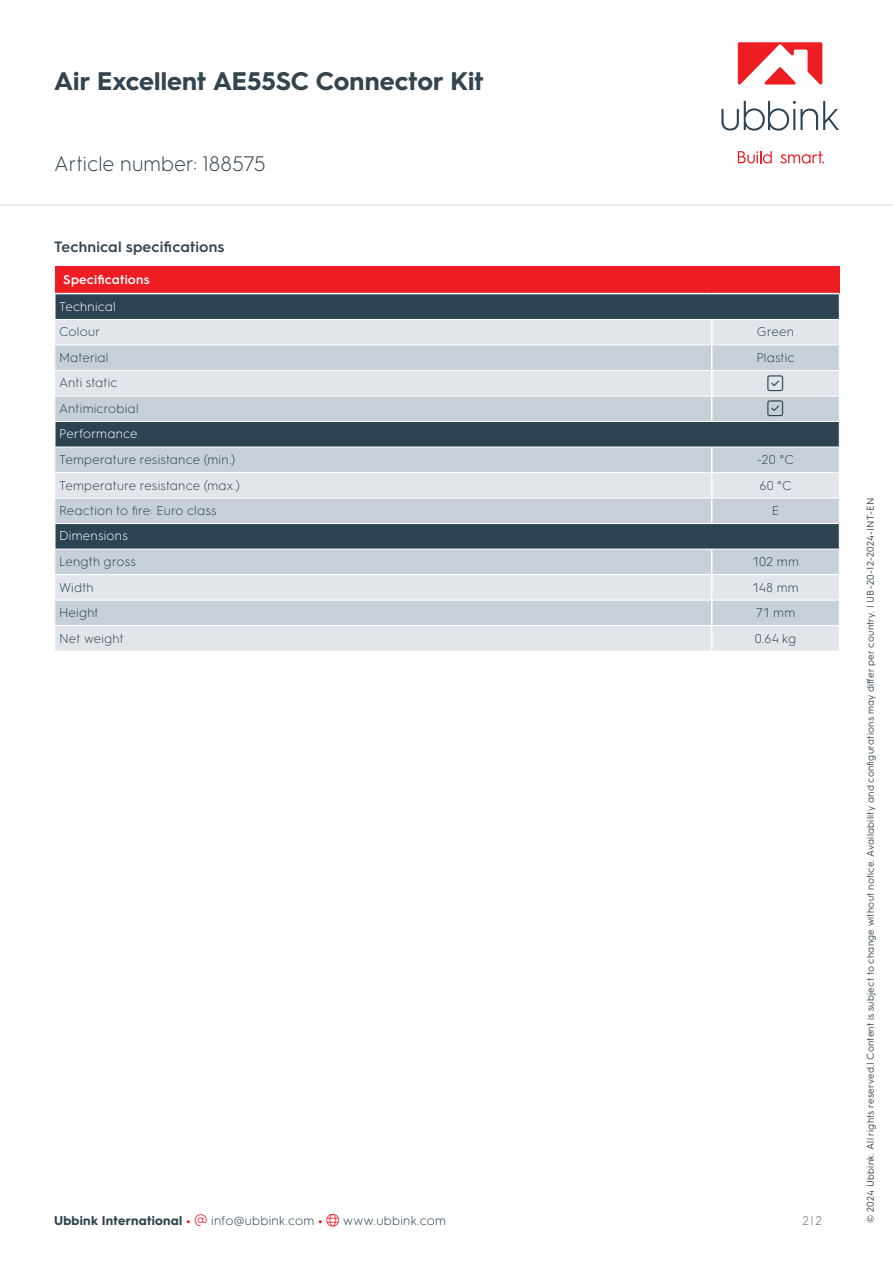
<style>
.page{position:relative;width:893px;height:1263px;background:#fff}
.page>*{position:absolute;margin:0;border:0;box-sizing:border-box;transform-origin:0 0}
.t1{font:700 25.5px "HGS3";letter-spacing:.005em;color:#33444f}
.t2{font:300 21px "HGS3";color:#33444f}
.t3{font:300 18px "Font Awesome 6 Pro";color:#2c4354}
.t4{font:600 15px "HGS3";letter-spacing:.01em;color:#33444f}
.t5{font:300 12.75px "HGS3";letter-spacing:.015em;color:#2c4354}
.t6{font:300 12.75px "HGS3";letter-spacing:.02em;color:#2c424c}
.t7{font:300 12.75px "HGS3";letter-spacing:.015em;color:#fff}
.t8{font:600 12.75px "HGS3";letter-spacing:.015em;color:#fff}
.t9{font:300 12.75px "HGS3";color:#66737c}
.t10{font:9.75px "HGS3";letter-spacing:.025em;color:#33444f}
.s1{font-weight:700}
.s2{font-weight:700;color:#e31e25}
.s3{color:#ee1f2d}
</style>
<div class="page">
<div style="left:55px;top:266px;width:784px;height:28px;background:#ee1d23"></div>
<svg style="left:56px;top:294px;width:783px;height:25px;background:#2f4656"></svg>
<div style="left:55px;top:320px;width:784px;height:331px;background:#e2e6eb"></div>
<svg style="left:55px;top:345px;width:784px;height:280px;background:#b2bcc6"></svg>
<hr style="left:54px;top:293px;width:658px;height:1px;background:#fff">
<hr style="left:712px;top:293px;width:127px;height:1px;background:#fff">
<hr style="left:55px;top:344px;width:657px;height:1px;background:#fff">
<hr style="left:712px;top:344px;width:127px;height:1px;background:#fff">
<hr style="left:55px;top:370px;width:657px;height:1px;background:#fff">
<hr style="left:712px;top:370px;width:127px;height:1px;background:#fff">
<hr style="left:55px;top:396px;width:657px;height:1px;background:#fff">
<hr style="left:712px;top:396px;width:127px;height:1px;background:#fff">
<svg style="left:711px;top:320px;width:1px;height:101px"></svg>
<hr style="left:54px;top:421px;width:658px;height:1px;background:#fff">
<hr style="left:712px;top:421px;width:128px;height:1px;background:#fff">
<hr style="left:54px;top:422px;width:2px;height:25px;background:#fff">
<hr style="left:54px;top:447px;width:658px;height:1px;background:#fff">
<hr style="left:712px;top:447px;width:128px;height:1px;background:#fff">
<hr style="left:55px;top:472px;width:657px;height:1px;background:#fff">
<hr style="left:712px;top:472px;width:127px;height:1px;background:#fff">
<hr style="left:55px;top:498px;width:657px;height:1px;background:#fff">
<hr style="left:712px;top:498px;width:127px;height:1px;background:#fff">
<svg style="left:711px;top:447px;width:1px;height:76px"></svg>
<hr style="left:54px;top:523px;width:658px;height:1px;background:#fff">
<hr style="left:712px;top:523px;width:128px;height:1px;background:#fff">
<hr style="left:54px;top:524px;width:2px;height:25px;background:#fff">
<hr style="left:54px;top:549px;width:658px;height:1px;background:#fff">
<hr style="left:712px;top:549px;width:128px;height:1px;background:#fff">
<hr style="left:55px;top:574px;width:657px;height:1px;background:#fff">
<hr style="left:712px;top:574px;width:127px;height:1px;background:#fff">
<hr style="left:55px;top:600px;width:657px;height:1px;background:#fff">
<hr style="left:712px;top:600px;width:127px;height:1px;background:#fff">
<hr style="left:55px;top:625px;width:657px;height:1px;background:#fff">
<hr style="left:712px;top:625px;width:127px;height:1px;background:#fff">
<svg style="left:711px;top:549px;width:1px;height:102px"></svg>
<svg style="left:839px;top:294px;width:1px;height:255px"></svg>
<hr style="left:0;top:204px;width:893px;height:2px;background:#e1e4e6">
<svg style="left:721px;top:101px;width:118px;height:30px"></svg>
<svg style="left:738px;top:151px;width:34px;height:13px"></svg>
<svg style="left:780px;top:151px;width:44px;height:13px"></svg>
<svg style="left:738px;top:42px;width:84px;height:43px"></svg>
<svg style="left:768px;top:375px;width:15px;height:16px"></svg>
<svg style="left:768px;top:400px;width:15px;height:16px"></svg>
<h1 class="t1" style="left:54px;top:63px;width:431px">Air Excellent AE55SC Connector Kit</h1>
<h2 class="t2" style="left:54px;top:150px;width:213px">Article number: 188575</h2>
<p class="t4" style="left:54px;top:236px;width:172px">Technical specifications</p>
<p class="t8" style="left:63px;top:270px;width:88px">Specifications</p>
<p class="t7" style="left:59px;top:297px;width:58px">Technical</p>
<p class="t5" style="left:59px;top:323px;width:43px">Colour</p>
<p class="t5" style="left:757px;top:323px;width:39px">Green</p>
<p class="t5" style="left:59px;top:349px;width:51px">Material</p>
<p class="t5" style="left:756px;top:349px;width:40px">Plastic</p>
<p class="t5" style="left:59px;top:374px;width:60px">Anti static</p>
<h3 class="t3" style="left:768px;top:374px;width:17px">▲❑◆</h3>
<p class="t5" style="left:59px;top:400px;width:81px">Antimicrobial</p>
<h3 class="t3" style="left:768px;top:399px;width:17px">▲❑◆</h3>
<p class="t7" style="left:59px;top:425px;width:80px">Performance</p>
<p class="t5" style="left:59px;top:451px;width:178px">Temperature resistance (min.)</p>
<p class="t5" style="left:757px;top:451px;width:38px">-20 °C</p>
<p class="t5" style="left:59px;top:476px;width:183px">Temperature resistance (max.)</p>
<p class="t5" style="left:759px;top:476px;width:34px">60 °C</p>
<p class="t5" style="left:59px;top:502px;width:159px">Reaction to fire: Euro class</p>
<p class="t5" style="left:772px;top:502px;width:9px">E</p>
<p class="t7" style="left:59px;top:527px;width:70px">Dimensions</p>
<p class="t5" style="left:59px;top:553px;width:79px">Length gross</p>
<p class="t5" style="left:752px;top:553px;width:48px">102 mm</p>
<p class="t5" style="left:59px;top:578px;width:36px">Width</p>
<p class="t5" style="left:752px;top:578px;width:48px">148 mm</p>
<p class="t5" style="left:59px;top:604px;width:41px">Height</p>
<p class="t5" style="left:756px;top:604px;width:41px">71 mm</p>
<p class="t5" style="left:59px;top:629px;width:66px">Net weight</p>
<p class="t5" style="left:755px;top:629px;width:43px">0.64 kg</p>
<p class="t6" style="left:54px;top:1211px;width:394px"><span class="s1">Ubbink International</span> <span class="s2">•</span> <span class="s3">▼</span> info@ubbink.com <span class="s2">•</span> <span class="s3">●□</span> www.ubbink.com</p>
<p class="t9" style="left:802px;top:1211px;width:21px">2|2</p>
<p class="t10" style="left:864px;top:1222px;width:726px;rotate:-90deg">© 2024 Ubbink. All rights reserved.| Content is subject to change without notice. Availability and configurations may differ per country. | UB-20-12-2024-INT-EN</p>
</div>
